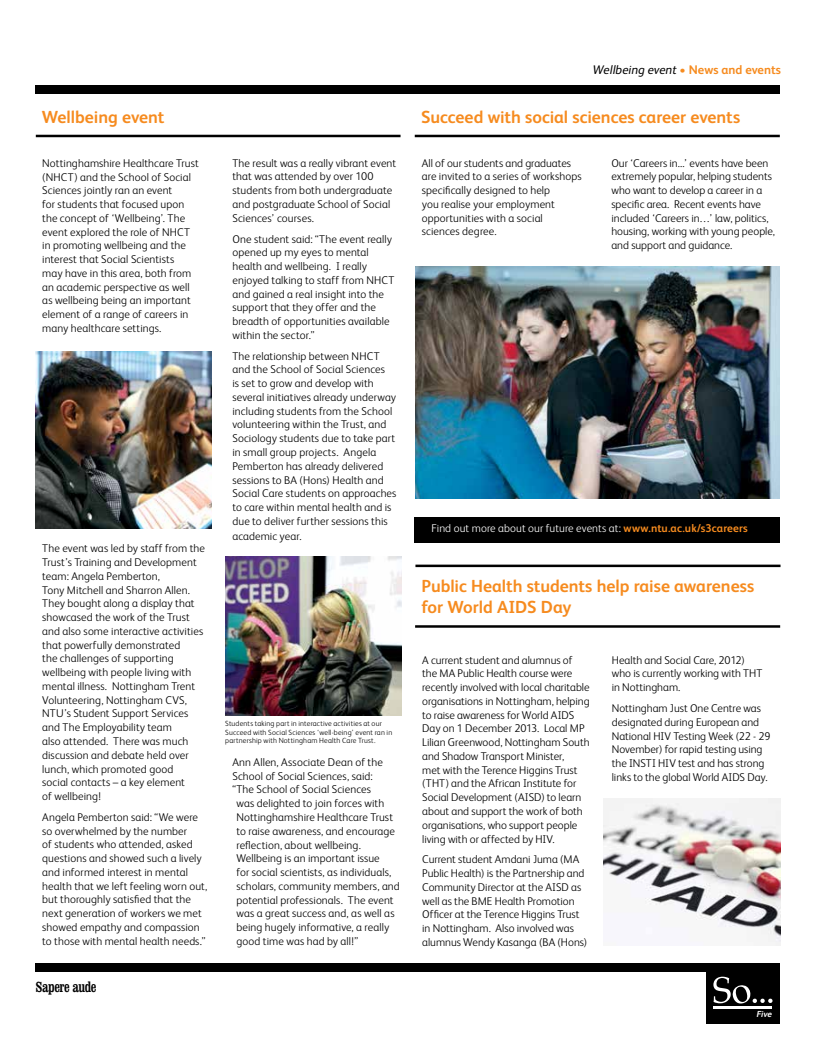
<style>
.page{position:relative;width:833px;height:1053px;background:#fff}
.page>*{position:absolute;margin:0;border:0;box-sizing:border-box;transform-origin:0 0}
.t1{font:700 17.5px/21px "FS Albert";letter-spacing:-.005em;color:#f68b1f}
.t2{font:condensed 15px "Clarendon BT";letter-spacing:-.03em;color:#000}
.t3{font:italic 12.5px "FS Albert";color:#000}
.t4{font:300 11.25px/13.8px "FS Albert";letter-spacing:.005em;color:#000}
.t5{font:300 11.25px "FS Albert";letter-spacing:.01em;color:#fff}
.t6{font:italic 700 8.75px "FS Albert";color:#fff}
.t7{font:300 7.5px/8.8px "FS Albert";letter-spacing:.02em;color:#000}
.s1{font-weight:700;font-style:normal;color:#f68b1f}
.s2{font-weight:700;color:#f68b1f}
</style>
<div class="page">
<div style="left:35px;top:85px;width:745px;height:8px;background:#000"></div>
<div style="left:35px;top:963px;width:745px;height:8px;background:#000"></div>
<div style="left:706px;top:971px;width:74px;height:52px;background:#000"></div>
<hr style="left:713px;top:1006px;width:59px;height:2px;background:#fff">
<svg style="left:713px;top:976px;width:59px;height:27px"></svg>
<hr style="left:36px;top:135px;width:364px;height:2px;background:#000">
<img style="left:225px;top:556px;width:176px;height:159px">
<hr style="left:415px;top:135px;width:365px;height:2px;background:#000">
<img style="left:36px;top:351px;width:176px;height:177px">
<div style="left:415px;top:517px;width:365px;height:26px;background:#000"></div>
<hr style="left:415px;top:625px;width:365px;height:2px;background:#000">
<img style="left:604px;top:798px;width:176px;height:147px">
<hr style="left:415px;top:564px;width:365px;height:3px;background:#000">
<img style="left:415px;top:267px;width:365px;height:231px">
<p class="t3" style="left:593px;top:61px;width:189px">Wellbeing event <span class="s1">• News and events</span></p>
<h1 class="t1" style="left:42px;top:106px;width:124px">Wellbeing event</h1>
<h1 class="t1" style="left:421px;top:106px;width:321px">Succeed with social sciences career events</h1>
<p class="t4" style="left:422px;top:155px;width:161px">All of our students and graduates are invited to a series of workshops specifically designed to help<br>you realise your employment opportunities with a social sciences degree.</p>
<p class="t4" style="left:611px;top:155px;width:165px">Our ‘Careers in...’ events have been extremely popular, helping students who want to develop a career in a specific area. Recent events have included ‘Careers in…’ law, politics, housing, working with young people, and support and guidance.</p>
<p class="t4" style="left:232px;top:155px;width:165px">The result was a really vibrant event that was attended by over 100 students from both undergraduate and postgraduate School of Social<br>Sciences’ courses.</p>
<p class="t4" style="left:232px;top:231px;width:163px">One student said: “The event really opened up my eyes to mental health and wellbeing. I really enjoyed talking to staff from NHCT and gained a real insight into the support that they offer and the breadth of opportunities available within the sector.”</p>
<p class="t4" style="left:232px;top:348px;width:166px">The relationship between NHCT and the School of Social Sciences<br>is set to grow and develop with several initiatives already underway including students from the School volunteering within the Trust, and Sociology students due to take part in small group projects. Angela Pemberton has already delivered sessions to BA (Hons) Health and Social Care students on approaches to care within mental health and is due to deliver further sessions this</p>
<p class="t4" style="left:232px;top:528px;width:71px">academic year.</p>
<p class="t4" style="left:42px;top:155px;width:158px">Nottinghamshire Healthcare Trust (NHCT) and the School of Social<br>Sciences jointly ran an event<br>for students that focused upon the concept of ‘Wellbeing’. The event explored the role of NHCT in promoting wellbeing and the interest that Social Scientists<br>may have in this area, both from an academic perspective as well as wellbeing being an important element of a range of careers in many healthcare settings.</p>
<p class="t5" style="left:431px;top:521px;width:318px">Find out more about our future events at: <span class="s2">www.ntu.ac.uk/s3careers</span></p>
<p class="t4" style="left:42px;top:541px;width:164px">The event was led by staff from the<br>Trust’s Training and Development team: Angela Pemberton,<br>Tony Mitchell and Sharron Allen.<br>They bought along a display that showcased the work of the Trust and also some interactive activities that powerfully demonstrated<br>the challenges of supporting wellbeing with people living with mental illness. Nottingham Trent<br>Volunteering, Nottingham CVS,<br>NTU’s Student Support Services and The Employability team<br>also attended. There was much discussion and debate held over lunch, which promoted good<br>social contacts – a key element<br>of wellbeing!</p>
<p class="t4" style="left:42px;top:809px;width:167px">Angela Pemberton said: “We were so overwhelmed by the number<br>of students who attended, asked questions and showed such a lively and informed interest in mental health that we left feeling worn out, but thoroughly satisfied that the next generation of workers we met showed empathy and compassion to those with mental health needs.”</p>
<h2 class="t2" style="left:35px;top:977px;width:63px">Sapere aude</h2>
<p class="t7" style="left:225px;top:718px;width:168px">Students taking part in interactive activities at our<br>Succeed with Social Sciences ‘well-being’ event ran in partnership with Nottingham Health Care Trust.</p>
<p class="t4" style="left:232px;top:754px;width:152px">Ann Allen, Associate Dean of the</p>
<p class="t4" style="left:232px;top:768px;width:142px">School of Social Sciences, said:</p>
<p class="t4" style="left:232px;top:782px;width:140px">“The School of Social Sciences</p>
<p class="t4" style="left:236px;top:796px;width:149px">was delighted to join forces with</p>
<p class="t4" style="left:236px;top:809px;width:158px">Nottinghamshire Healthcare Trust</p>
<p class="t4" style="left:236px;top:823px;width:160px">to raise awareness, and encourage</p>
<p class="t4" style="left:236px;top:837px;width:126px">reflection, about wellbeing.</p>
<p class="t4" style="left:236px;top:850px;width:145px">Wellbeing is an important issue</p>
<p class="t4" style="left:236px;top:864px;width:156px">for social scientists, as individuals,</p>
<p class="t4" style="left:236px;top:878px;width:165px">scholars, community members, and</p>
<p class="t4" style="left:236px;top:892px;width:159px">potential professionals. The event</p>
<p class="t4" style="left:236px;top:905px;width:160px">was a great success and, as well as</p>
<p class="t4" style="left:236px;top:919px;width:154px">being hugely informative, a really</p>
<p class="t4" style="left:236px;top:933px;width:123px">good time was had by all!”</p>
<h1 class="t1" style="left:421px;top:574px;width:334px">Public Health students help raise awareness for World AIDS Day</h1>
<p class="t4" style="left:422px;top:652px;width:169px">A current student and alumnus of the MA Public Health course were recently involved with local charitable organisations in Nottingham, helping to raise awareness for World AIDS Day on 1 December 2013. Local MP Lilian Greenwood, Nottingham South and Shadow Transport Minister,<br>met with the Terence Higgins Trust (THT) and the African Institute for Social Development (AISD) to learn about and support the work of both organisations, who support people living with or affected by HIV.</p>
<p class="t4" style="left:422px;top:852px;width:166px">Current student Amdani Juma (MA Public Health) is the Partnership and Community Director at the AISD as well as the BME Health Promotion Officer at the Terence Higgins Trust in Nottingham. Also involved was alumnus Wendy Kasanga (BA (Hons)</p>
<p class="t4" style="left:612px;top:652px;width:152px">Health and Social Care, 2012) who is currently working with THT in Nottingham.</p>
<p class="t4" style="left:612px;top:700px;width:160px">Nottingham Just One Centre was designated during European and<br>National HIV Testing Week (22 - 29<br>November) for rapid testing using the INSTI HIV test and has strong links to the global World AIDS Day.</p>
<p class="t6" style="left:756px;top:1007px;width:17px">Five</p>
</div>
